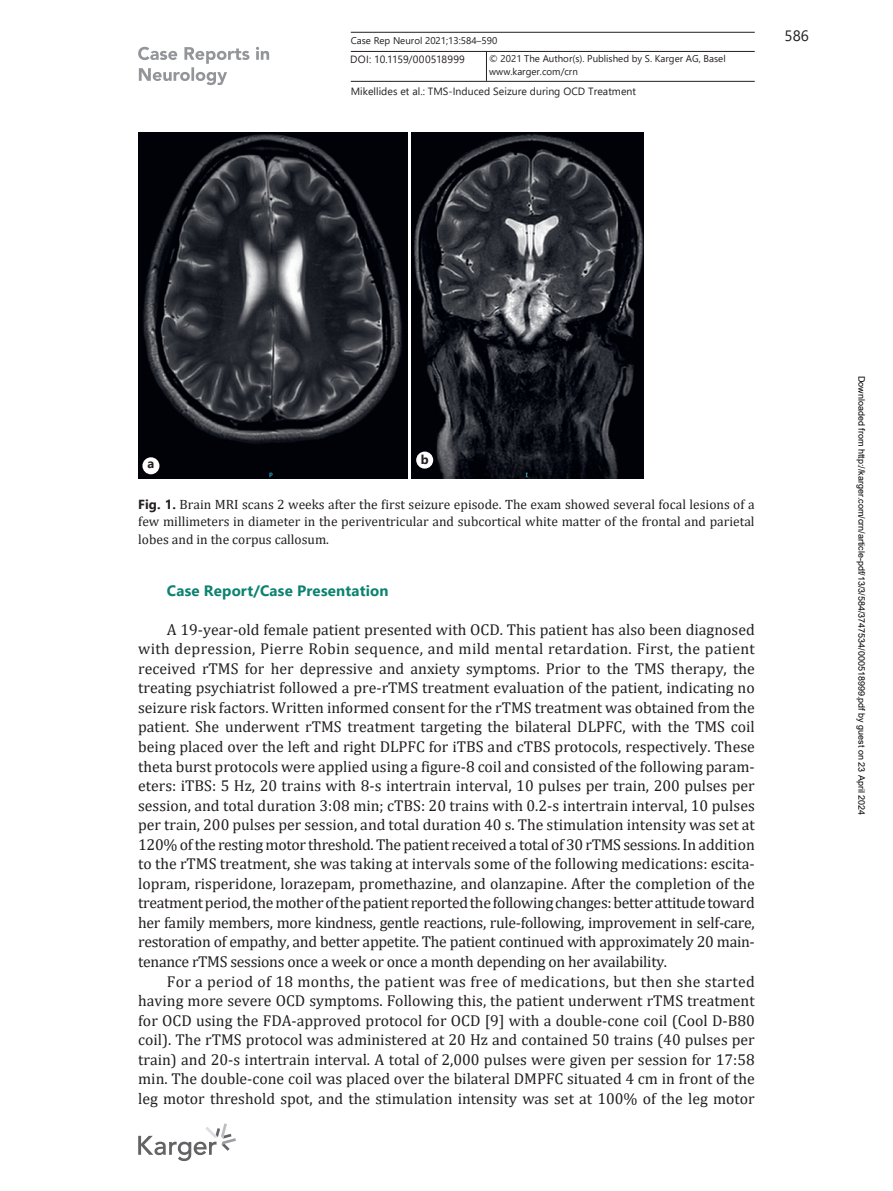
<style>
.page{position:relative;width:893px;height:1191px;background:#fff}
.page>*{position:absolute;margin:0;border:0;box-sizing:border-box;transform-origin:0 0}
.t1{font:15.75px/19.5px "Cambria";letter-spacing:-.01em;color:#231f20;text-align:justify}
.t2{font:700 15px "Segoe UI";letter-spacing:.015em;color:#0c8270}
.t3{font:15px "Segoe UI";color:#231f20}
.t4{font:13.5px/17.4px "Cambria";color:#231f20;text-align:justify}
.t5{font:700 12.75px "Segoe UI";color:#231f20}
.t6{font:10.5px "Segoe UI";letter-spacing:.005em;color:#231f20}
.t7{font:9.75px "Segoe UI";color:#231f20}
.t8{font:9px "Arial";color:#000}
.s1{font-family:"Segoe UI";font-weight:700;font-size:13.2px}
</style>
<div class="page">
<svg style="left:138px;top:47px;width:131px;height:38px"></svg>
<hr style="left:351px;top:51px;width:404px;height:1px;background:#231f20">
<hr style="left:351px;top:81px;width:404px;height:1px;background:#231f20">
<hr style="left:351px;top:32px;width:404px;height:1px;background:#231f20">
<hr style="left:486px;top:51px;width:1px;height:30px;background:#231f20">
<svg style="left:138px;top:1123px;width:98px;height:38px"></svg>
<img style="left:138px;top:133px;width:270px;height:346px">
<img style="left:412px;top:133px;width:232px;height:346px">
<div style="left:142px;top:457px;width:17px;height:17px;background:#fff;border-radius:50%"></div>
<div style="left:416px;top:451px;width:17px;height:17px;background:#fff;border-radius:50%"></div>
<p class="t7" style="left:351px;top:31px;width:148px">Case Rep Neurol 2021;13:584–590</p>
<p class="t6" style="left:350px;top:49px;width:116px">DOI: 10.1159/000518999</p>
<p class="t7" style="left:489px;top:50px;width:238px">© 2021 The Author(s). Published by S. Karger AG, Basel</p>
<p class="t7" style="left:489px;top:62px;width:90px">www.karger.com/crn</p>
<p class="t6" style="left:351px;top:81px;width:287px">Mikellides et al.: TMS-Induced Seizure during OCD Treatment</p>
<p class="t3" style="left:785px;top:22px;width:26px">586</p>
<p class="t5" style="left:421px;top:448px;width:9px">b</p>
<p class="t4" style="left:138px;top:495px;width:618px"><span class="s1">Fig. 1.</span> Brain MRI scans 2 weeks after the first seizure episode. The exam showed several focal lesions of a few millimeters in diameter in the periventricular and subcortical white matter of the frontal and parietal lobes and in the corpus callosum.</p>
<p class="t5" style="left:148px;top:452px;width:8px">a</p>
<p class="t2" style="left:167px;top:576px;width:223px">Case Report/Case Presentation</p>
<p class="t1" style="left:138px;top:619px;width:618px;text-indent:29px">A 19-year-old female patient presented with OCD. This patient has also been diagnosed with depression, Pierre Robin sequence, and mild mental retardation. First, the patient received rTMS for her depressive and anxiety symptoms. Prior to the TMS therapy, the treating psychiatrist followed a pre-rTMS treatment evaluation of the patient, indicating no seizure risk factors. Written informed consent for the rTMS treatment was obtained from the patient. She underwent rTMS treatment targeting the bilateral DLPFC, with the TMS coil being placed over the left and right DLPFC for iTBS and cTBS protocols, respectively. These theta burst protocols were applied using a figure-8 coil and consisted of the following param&shy;eters: iTBS: 5 Hz, 20 trains with 8-s intertrain interval, 10 pulses per train, 200 pulses per session, and total duration 3:08 min; cTBS: 20 trains with 0.2-s intertrain interval, 10 pulses per train, 200 pulses per session, and total duration 40 s. The stimulation intensity was set at 120% of the resting motor threshold. The patient received a total of 30 rTMS sessions. In addition to the rTMS treatment, she was taking at intervals some of the following medications: escita&shy;lopram, risperidone, lorazepam, promethazine, and olanzapine. After the completion of the treatment period, the mother of the patient reported the following changes: better attitude toward her family members, more kindness, gentle reactions, rule-following, improvement in self-care, restoration of empathy, and better appetite. The patient continued with approximately 20 main&shy;tenance rTMS sessions once a week or once a month depending on her availability.</p>
<p class="t1" style="left:138px;top:971px;width:618px;text-indent:29px">For a period of 18 months, the patient was free of medications, but then she started having more severe OCD symptoms. Following this, the patient underwent rTMS treatment for OCD using the FDA-approved protocol for OCD [9] with a double-cone coil (Cool D-B80 coil). The rTMS protocol was administered at 20 Hz and contained 50 trains (40 pulses per train) and 20-s intertrain interval. A total of 2,000 pulses were given per session for 17:58 min. The double-cone coil was placed over the bilateral DMPFC situated 4 cm in front of the leg motor threshold spot, and the stimulation intensity was set at 100% of the leg motor</p>
<p class="t8" style="left:865px;top:376px;width:441px;rotate:90deg">Downloaded from http://karger.com/crn/article-pdf/13/3/584/3747534/000518999.pdf by guest on 23 April 2024</p>
</div>
